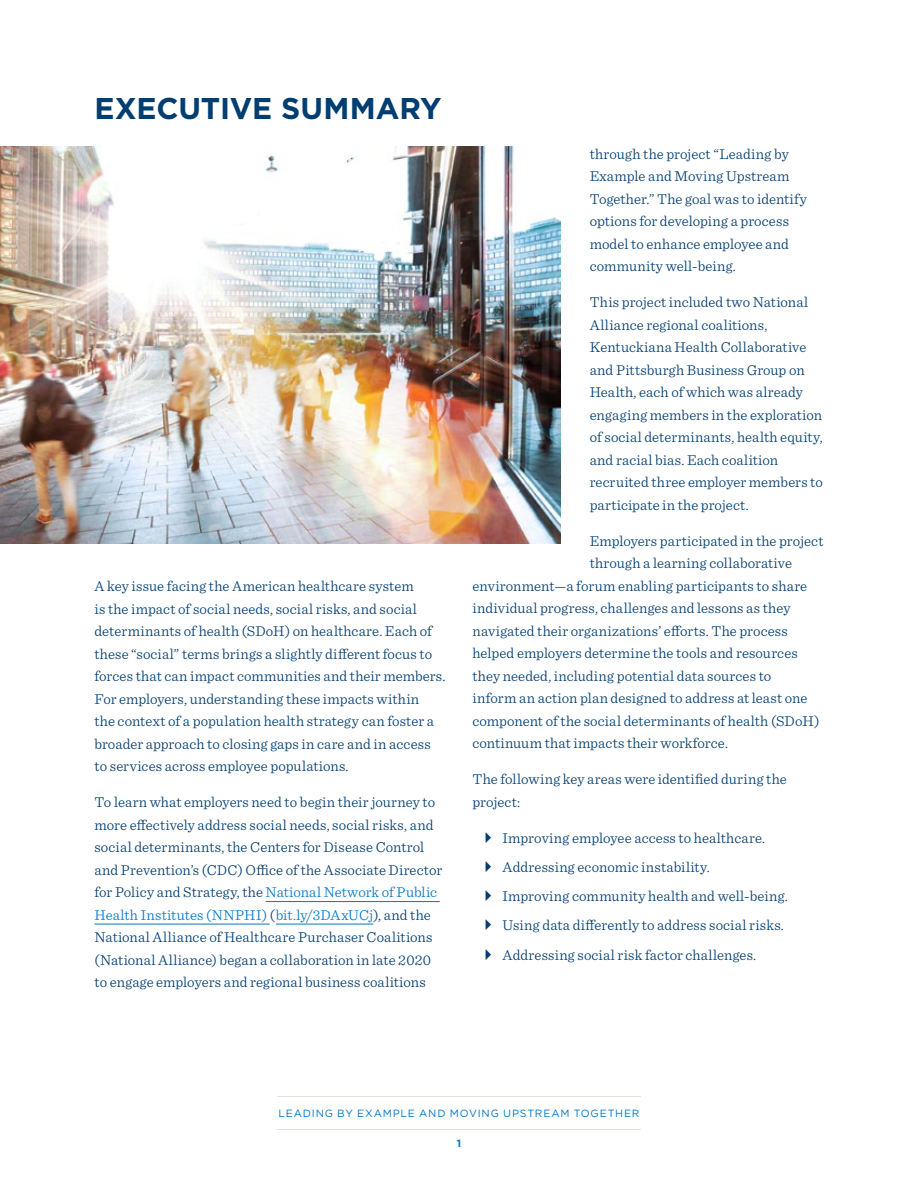
<style>
.page{position:relative;width:918px;height:1188px;background:#fff}
.page>*{position:absolute;margin:0;border:0;box-sizing:border-box;transform-origin:0 0}
.t1{font:700 30px "Gotham";letter-spacing:-.005em;color:#003d71}
.t2{font:300 15px/22.5px "Sentinel";letter-spacing:.01em;color:#003d71}
.t3{font:10.5px "Gotham";letter-spacing:.08em;color:#0076c8}
.t4{font:700 10.5px "Gotham";color:#0076c8}
.s1{color:#0076c8}
</style>
<div class="page">
<hr style="left:277px;top:1096px;width:364px;height:1px;background:#e4e1d8">
<hr style="left:277px;top:1129px;width:364px;height:1px;background:#e4e1d8">
<img style="left:0;top:147px;width:560px;height:397px">
<hr style="left:266px;top:901px;width:174px;height:1px;background:#0076c8">
<hr style="left:94px;top:924px;width:176px;height:1px;background:#0076c8">
<hr style="left:276px;top:924px;width:97px;height:1px;background:#0076c8">
<h1 class="t1" style="left:94px;top:91px;width:349px">EXECUTIVE SUMMARY</h1>
<p class="t2" style="left:94px;top:574px;width:353px">A key issue facing the American healthcare system<br>is the impact of social needs, social risks, and social determinants of health (SDoH) on healthcare. Each of these “social” terms brings a slightly different focus to forces that can impact communities and their members.<br>For employers, understanding these impacts within<br>the context of a population health strategy can foster a broader approach to closing gaps in care and in access to services across employee populations.</p>
<p class="t2" style="left:94px;top:790px;width:349px">To learn what employers need to begin their journey to more effectively address social needs, social risks, and social determinants, the Centers for Disease Control and Prevention’s (CDC) Office of the Associate Director for Policy and Strategy, the <span class="s1">National Network of Public Health Institutes (NNPHI)</span> (<span class="s1">bit.ly/3DAxUCj</span>), and the National Alliance of Healthcare Purchaser Coalitions (National Alliance) began a collaboration in late 2020 to engage employers and regional business coalitions</p>
<p class="t2" style="left:590px;top:141px;width:219px">through the project “Leading by<br>Example and Moving Upstream<br>Together.” The goal was to identify options for developing a process model to enhance employee and community well-being.</p>
<p class="t2" style="left:590px;top:290px;width:235px">This project included two National Alliance regional coalitions, Kentuckiana Health Collaborative and Pittsburgh Business Group on Health, each of which was already engaging members in the exploration of social determinants, health equity, and racial bias. Each coalition recruited three employer members to participate in the project.</p>
<p class="t2" style="left:590px;top:528px;width:235px">Employers participated in the project</p>
<p class="t2" style="left:590px;top:551px;width:204px">through a learning collaborative</p>
<p class="t2" style="left:472px;top:573px;width:336px">environment—a forum enabling participants to share</p>
<p class="t2" style="left:472px;top:596px;width:320px">individual progress, challenges and lessons as they</p>
<p class="t2" style="left:472px;top:618px;width:317px">navigated their organizations’ efforts. The process</p>
<p class="t2" style="left:472px;top:641px;width:327px">helped employers determine the tools and resources</p>
<p class="t2" style="left:472px;top:663px;width:300px">they needed, including potential data sources to</p>
<p class="t2" style="left:472px;top:686px;width:336px">inform an action plan designed to address at least one</p>
<p class="t2" style="left:472px;top:708px;width:348px">component of the social determinants of health (SDoH)</p>
<p class="t2" style="left:472px;top:731px;width:257px">continuum that impacts their workforce.</p>
<p class="t2" style="left:472px;top:767px;width:316px">The following key areas were identified during the project:</p>
<p class="t2" style="left:502px;top:822px;width:287px;line-height:29.2px">Improving employee access to healthcare.<br>Addressing economic instability.<br>Improving community health and well-being.<br>Using data differently to address social risks.<br>Addressing social risk factor challenges.</p>
<p class="t3" style="left:279px;top:1108px;width:362px">LEADING BY EXAMPLE AND MOVING UPSTREAM TOGETHER</p>
<p class="t4" style="left:457px;top:1137px;width:6px">1</p>
</div>
